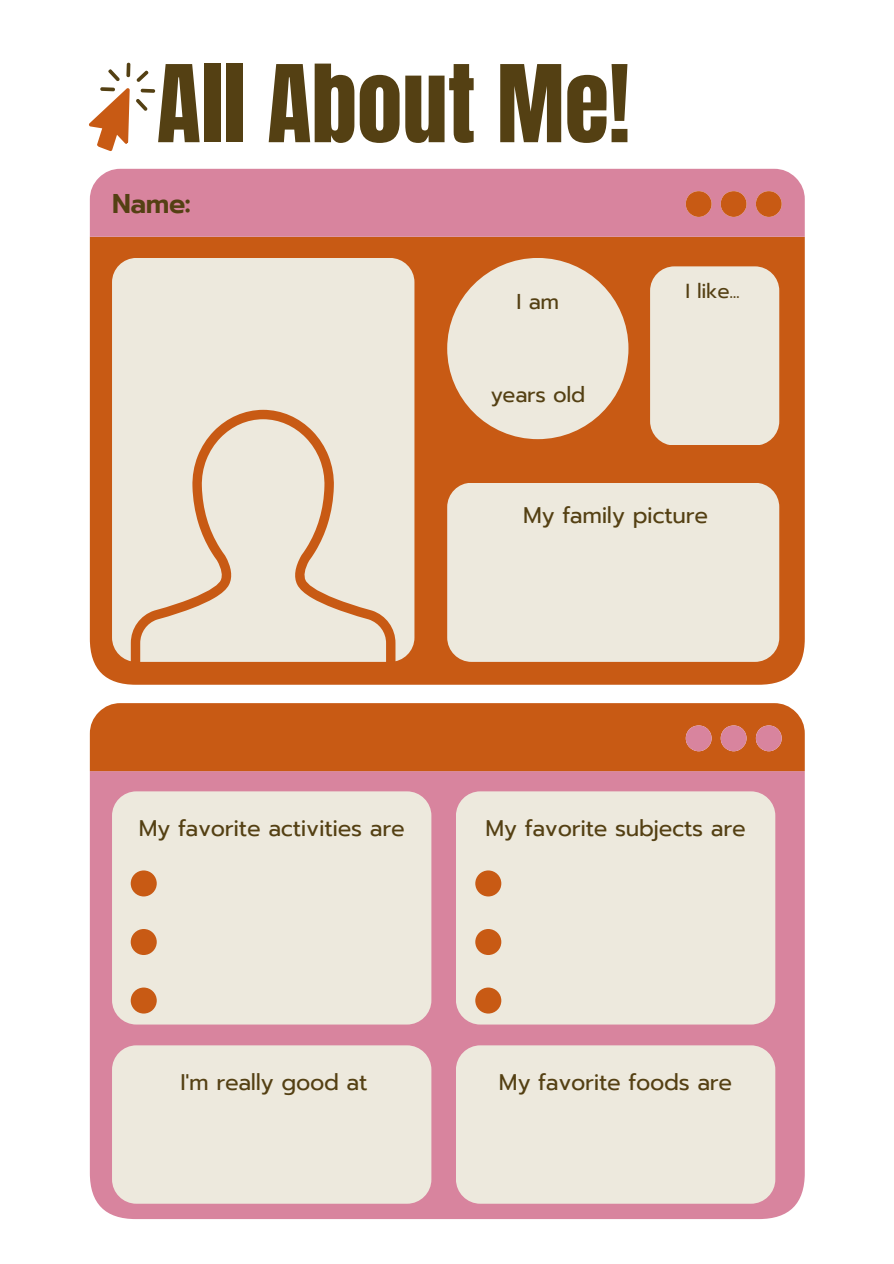
<style>
.page{position:relative;width:894px;height:1264px;background:#fff}
.page>*{position:absolute;margin:0;border:0;box-sizing:border-box;transform-origin:0 0}
.t1{font:90.9px "Anton";color:#544013}
.t2{font:600 27px "Prompt";color:#544013}
.t3{font:22.5px "Prompt";letter-spacing:-.015em;color:#544013}
.t4{font:21.45px "Prompt";letter-spacing:-.015em;color:#544013}
.t5{font:20.25px "Prompt";color:#544013}
</style>
<div class="page">
<div style="left:90px;top:237px;width:714px;height:447px;background:#c85a14"></div>
<div style="left:90px;top:169px;width:714px;height:68px;background:#d8849e"></div>
<svg style="left:685px;top:191px;width:96px;height:26px;background:#ce6b48"></svg>
<div style="left:112px;top:258px;width:302px;height:404px;background:#ede9dd;border-radius:24px"></div>
<div style="left:447px;top:482px;width:332px;height:179px;background:#ede9dd;border-radius:24px"></div>
<div style="left:90px;top:771px;width:714px;height:447px;background:#d8849e"></div>
<div style="left:90px;top:703px;width:714px;height:68px;background:#c85a14"></div>
<svg style="left:685px;top:725px;width:96px;height:26px;background:#d2766d"></svg>
<div style="left:456px;top:791px;width:319px;height:233px;background:#ede9dd;border-radius:24px"></div>
<div style="left:112px;top:791px;width:319px;height:233px;background:#ede9dd;border-radius:24px"></div>
<div style="left:112px;top:1045px;width:319px;height:158px;background:#ede9dd;border-radius:24px"></div>
<div style="left:456px;top:1045px;width:319px;height:158px;background:#ede9dd;border-radius:24px"></div>
<div style="left:447px;top:258px;width:181px;height:181px;background:#ede9dd;border-radius:50%"></div>
<div style="left:650px;top:266px;width:129px;height:179px;background:#ede9dd;border-radius:24px"></div>
<svg style="left:131px;top:410px;width:264px;height:264px"></svg>
<div style="left:131px;top:870px;width:26px;height:26px;background:#c85a14;border-radius:50%"></div>
<div style="left:131px;top:929px;width:26px;height:26px;background:#c85a14;border-radius:50%"></div>
<div style="left:131px;top:987px;width:26px;height:26px;background:#c85a14;border-radius:50%"></div>
<div style="left:475px;top:870px;width:26px;height:26px;background:#c85a14;border-radius:50%"></div>
<div style="left:475px;top:929px;width:26px;height:26px;background:#c85a14;border-radius:50%"></div>
<div style="left:475px;top:987px;width:26px;height:26px;background:#c85a14;border-radius:50%"></div>
<svg style="left:89px;top:62px;width:67px;height:89px"></svg>
<h1 class="t1" style="left:157px;top:39px;width:474px">All About Me!</h1>
<p class="t2" style="left:112px;top:183px;width:80px">Name:</p>
<p class="t4" style="left:516px;top:285px;width:44px">I am</p>
<p class="t4" style="left:490px;top:379px;width:96px">years old</p>
<p class="t5" style="left:685px;top:275px;width:56px">I like...</p>
<p class="t3" style="left:523px;top:498px;width:186px">My family picture</p>
<p class="t3" style="left:139px;top:811px;width:267px">My favorite activities are</p>
<p class="t3" style="left:485px;top:811px;width:262px">My favorite subjects are</p>
<p class="t3" style="left:181px;top:1065px;width:188px">I'm really good at</p>
<p class="t3" style="left:499px;top:1065px;width:235px">My favorite foods are</p>
</div>
